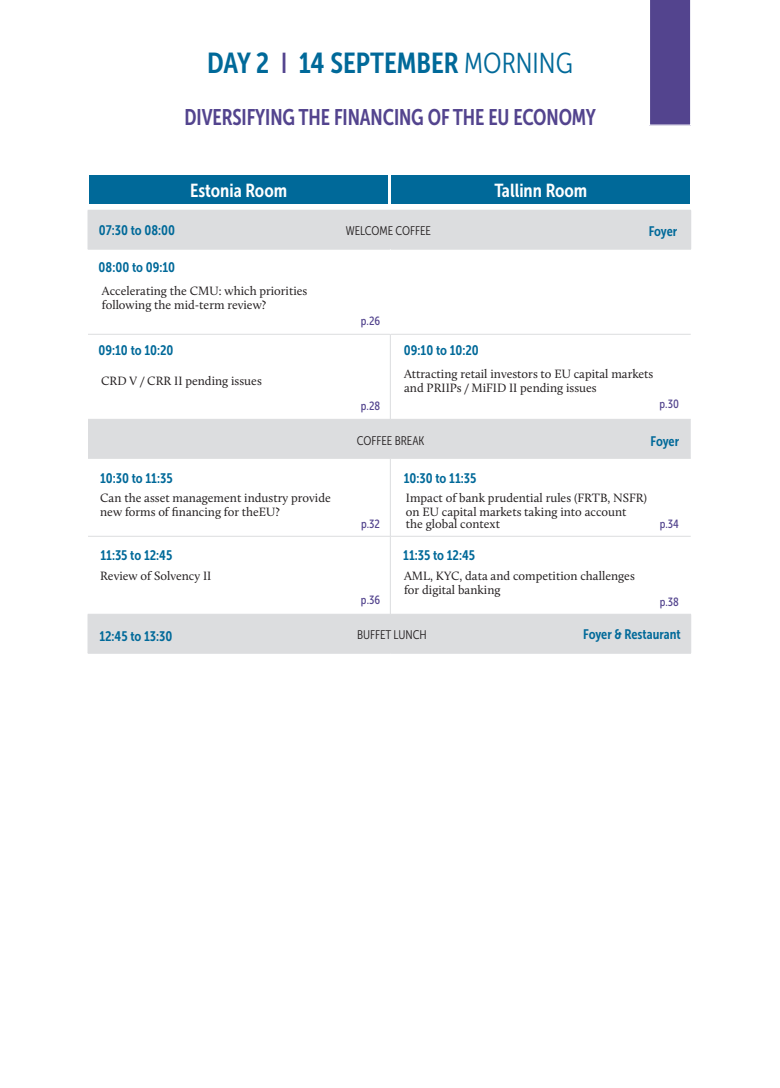
<style>
.page{position:relative;width:780px;height:1088px;background:#fff}
.page>*{position:absolute;margin:0;border:0;box-sizing:border-box;transform-origin:0 0}
.t1{font:28.75px "Museo Sans Cond 700";color:#006999}
.t2{font:22.5px "Museo Sans Cond 700";letter-spacing:-.005em;color:#53448e;scale:.93 1}
.t3{font:18.75px "Museo Sans Cond 700";color:#fff}
.t4{font:13.75px "Museo Sans Cond 700";color:#006999}
.t5{font:12.5px/13.8px "Calluna";color:#231f20}
.t6{font:12.5px "Museo Sans Cond 300";color:#231f20}
.t7{font:11.88px "Museo Sans Cond 500";color:#53448e}
.s1{font-family:"Museo Sans Cond 500";color:#53448e}
.s2{font-family:"Museo Sans Cond 300"}
</style>
<div class="page">
<svg style="left:649px;top:0;width:42px;height:126px"></svg>
<div style="left:89px;top:175px;width:299px;height:29px;background:#006999"></div>
<div style="left:392px;top:175px;width:298px;height:29px;background:#006999"></div>
<div style="left:88px;top:210px;width:602px;height:39px;background:#dcdddf"></div>
<svg style="left:88px;top:420px;width:602px;height:233px"></svg>
<hr style="left:690px;top:210px;width:1px;height:39px;background:#dcdddf">
<hr style="left:88px;top:249px;width:302px;height:1px;background:#dcdddf">
<hr style="left:390px;top:249px;width:301px;height:1px;background:#dcdddf">
<hr style="left:88px;top:334px;width:302px;height:1px;background:#dcdddf">
<hr style="left:390px;top:334px;width:300px;height:1px;background:#dcdddf">
<hr style="left:88px;top:419px;width:302px;height:1px;background:#dcdddf">
<hr style="left:390px;top:419px;width:300px;height:1px;background:#dcdddf">
<hr style="left:88px;top:458px;width:302px;height:1px;background:#dcdddf">
<hr style="left:390px;top:458px;width:300px;height:1px;background:#dcdddf">
<hr style="left:88px;top:536px;width:302px;height:1px;background:#dcdddf">
<hr style="left:390px;top:536px;width:300px;height:1px;background:#dcdddf">
<hr style="left:390px;top:614px;width:301px;height:1px;background:#dcdddf">
<hr style="left:690px;top:614px;width:1px;height:39px;background:#dcdddf">
<hr style="left:88px;top:614px;width:302px;height:1px;background:#dcdddf">
<hr style="left:88px;top:614px;width:1px;height:39px;background:#dcdddf">
<hr style="left:88px;top:653px;width:302px;height:1px;background:#dcdddf">
<hr style="left:390px;top:653px;width:301px;height:1px;background:#dcdddf">
<hr style="left:390px;top:459px;width:1px;height:77px;background:#dcdddf">
<hr style="left:390px;top:536px;width:1px;height:78px;background:#dcdddf">
<hr style="left:390px;top:334px;width:1px;height:85px;background:#dcdddf">
<hr style="left:390px;top:249px;width:1px;height:85px;background:#fff">
<div style="left:652px;top:519px;width:34px;height:12px;background:#fff"></div>
<div style="left:353px;top:595px;width:34px;height:12px;background:#fff"></div>
<div style="left:392px;top:463px;width:96px;height:26px;background:#fff"></div>
<div style="left:652px;top:597px;width:34px;height:12px;background:#fff"></div>
<div style="left:353px;top:519px;width:34px;height:12px;background:#fff"></div>
<div style="left:391px;top:540px;width:96px;height:26px;background:#fff"></div>
<h1 class="t1" style="left:207px;top:47px;width:367px">DAY 2 <span class="s1">I</span> 14 SEPTEMBER <span class="s2">MORNING</span></h1>
<h2 class="t2" style="left:184px;top:104px;width:444px">DIVERSIFYING THE FINANCING OF THE EU ECONOMY</h2>
<h3 class="t3" style="left:190px;top:180px;width:98px">Estonia Room</h3>
<h3 class="t3" style="left:494px;top:180px;width:94px">Tallinn Room</h3>
<p class="t4" style="left:99px;top:223px;width:78px">07:30 to 08:00</p>
<p class="t4" style="left:648px;top:224px;width:30px">Foyer</p>
<p class="t6" style="left:346px;top:224px;width:87px">WELCOME COFFEE</p>
<p class="t4" style="left:99px;top:259px;width:78px">08:00 to 09:10</p>
<p class="t5" style="left:102px;top:284px;width:207px">Accelerating the CMU: which priorities following the mid-term review?</p>
<p class="t7" style="left:361px;top:315px;width:21px">p.26</p>
<p class="t4" style="left:98px;top:343px;width:77px">09:10 to 10:20</p>
<p class="t4" style="left:404px;top:343px;width:77px">09:10 to 10:20</p>
<p class="t5" style="left:101px;top:374px;width:162px">CRD V / CRR II pending issues</p>
<p class="t5" style="left:404px;top:367px;width:251px">Attracting retail investors to EU capital markets and PRIIPs / MiFID II pending issues</p>
<p class="t7" style="left:361px;top:399px;width:21px">p.28</p>
<p class="t7" style="left:659px;top:398px;width:21px">p.30</p>
<p class="t4" style="left:100px;top:470px;width:74px">10:30 to 11:35</p>
<p class="t6" style="left:357px;top:434px;width:69px">COFFEE BREAK</p>
<p class="t4" style="left:650px;top:434px;width:30px">Foyer</p>
<p class="t4" style="left:404px;top:470px;width:74px">10:30 to 11:35</p>
<p class="t5" style="left:100px;top:491px;width:232px">Can the asset management industry provide new forms of financing for theEU?</p>
<p class="t5" style="left:406px;top:491px;width:242px">Impact of bank prudential rules (FRTB, NSFR) on EU capital markets taking into account</p>
<p class="t5" style="left:406px;top:517px;width:96px">the global context</p>
<p class="t5" style="left:100px;top:569px;width:113px">Review of Solvency II</p>
<p class="t5" style="left:404px;top:569px;width:232px">AML, KYC, data and competition challenges for digital banking</p>
<p class="t7" style="left:361px;top:517px;width:20px">p.32</p>
<p class="t4" style="left:100px;top:547px;width:73px">11:35 to 12:45</p>
<p class="t4" style="left:403px;top:547px;width:73px">11:35 to 12:45</p>
<p class="t7" style="left:361px;top:593px;width:21px">p.36</p>
<p class="t7" style="left:659px;top:517px;width:21px">p.34</p>
<p class="t7" style="left:659px;top:595px;width:21px">p.38</p>
<p class="t4" style="left:99px;top:629px;width:74px">12:45 to 13:30</p>
<p class="t6" style="left:357px;top:628px;width:71px">BUFFET LUNCH</p>
<p class="t4" style="left:583px;top:627px;width:99px">Foyer &amp; Restaurant</p>
</div>
